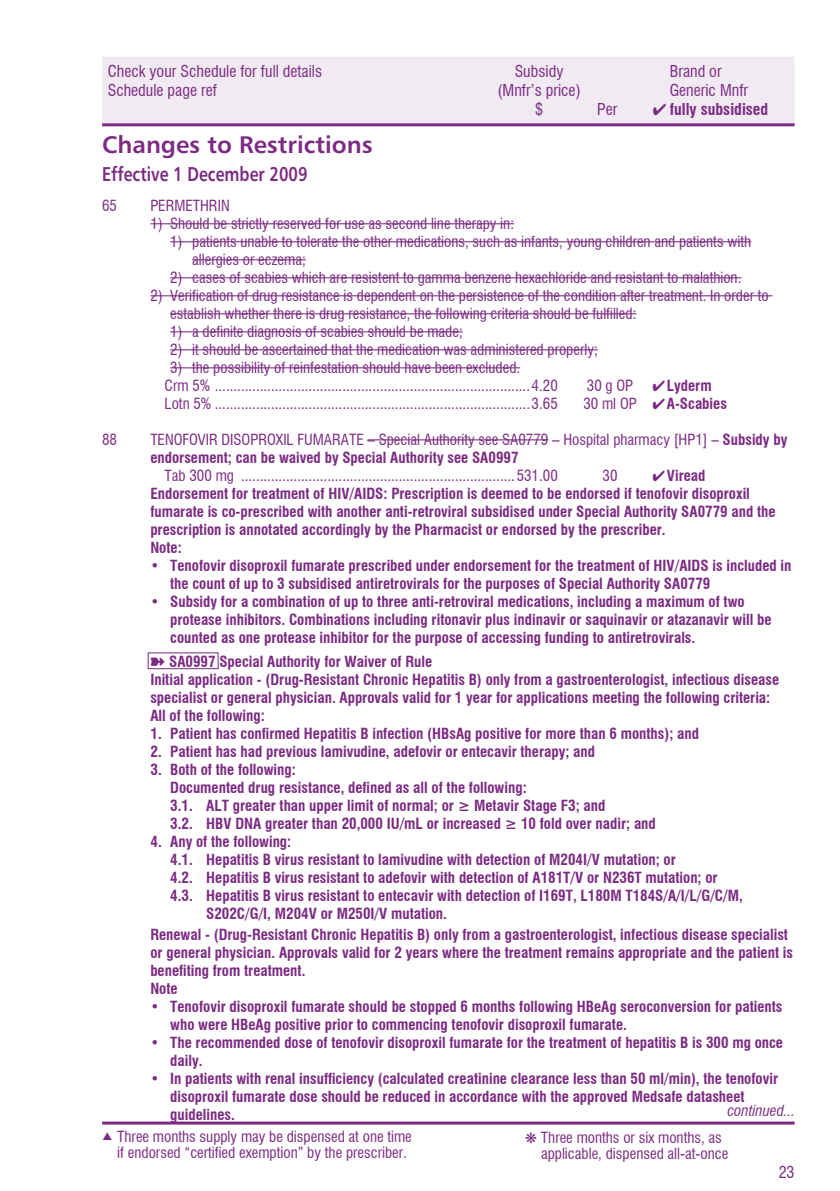
<style>
.page{position:relative;width:840px;height:1191px;background:#fff}
.page>*{position:absolute;margin:0;border:0;box-sizing:border-box;transform-origin:0 0}
.t1{font:24px "Humanist 777 Bold BT";color:#7c2b83}
.t2{font:20px "Humanist 777 Bold BT";color:#7c2b83;scale:.8 1}
.t3{font:condensed 16px "Swiss 721 BT";color:#7c2b83}
.t4{font:700 condensed 16px "Swiss 721 BT";color:#7c2b83}
.t5{font:700 condensed 15px/18px "Swiss 721 BT";color:#7c2b83}
.t6{font:condensed 15px/18px "Swiss 721 BT";color:#7c2b83}
.t7{font:italic condensed 15px "Swiss 721 BT";color:#7c2b83}
.s1{font-weight:400}
.s2{font-weight:700}
</style>
<div class="page">
<hr style="left:102px;top:1121px;width:692px;height:3px;background:#7c2b83">
<div style="left:102px;top:57px;width:692px;height:67px;background:#f2eaf3"></div>
<hr style="left:102px;top:123px;width:692px;height:3px;background:#7c2b83">
<hr style="left:150px;top:223px;width:364px;height:1px;background:#7c2b83">
<hr style="left:170px;top:241px;width:580px;height:1px;background:#7c2b83">
<hr style="left:192px;top:259px;width:114px;height:1px;background:#7c2b83">
<hr style="left:170px;top:277px;width:571px;height:1px;background:#7c2b83">
<hr style="left:150px;top:295px;width:622px;height:1px;background:#7c2b83">
<hr style="left:170px;top:313px;width:466px;height:1px;background:#7c2b83">
<hr style="left:170px;top:331px;width:292px;height:1px;background:#7c2b83">
<hr style="left:170px;top:349px;width:427px;height:1px;background:#7c2b83">
<hr style="left:170px;top:367px;width:350px;height:1px;background:#7c2b83">
<hr style="left:367px;top:439px;width:181px;height:1px;background:#7c2b83">
<div style="left:148px;top:652px;width:70px;height:17px;border:1px solid #7c2b83"></div>
<p class="t3" style="left:108px;top:61px;width:216px">Check your Schedule for full details</p>
<p class="t3" style="left:514px;top:61px;width:50px">Subsidy</p>
<p class="t3" style="left:669px;top:61px;width:53px">Brand or</p>
<p class="t3" style="left:108px;top:80px;width:111px">Schedule page ref</p>
<p class="t3" style="left:497px;top:80px;width:85px">(Mnfr’s price)</p>
<p class="t3" style="left:669px;top:80px;width:80px">Generic Mnfr</p>
<p class="t3" style="left:535px;top:100px;width:9px">$</p>
<p class="t3" style="left:597px;top:100px;width:22px">Per</p>
<p class="t4" style="left:652px;top:100px;width:117px">✔ fully subsidised</p>
<h1 class="t1" style="left:102px;top:129px;width:272px">Changes to Restrictions</h1>
<h2 class="t2" style="left:102px;top:162px;width:258px">Effective 1 December 2009</h2>
<p class="t6" style="left:102px;top:196px;width:16px">65</p>
<p class="t6" style="left:150px;top:196px;width:81px">PERMETHRIN</p>
<p class="t6" style="left:150px;top:214px;width:365px">1) Should be strictly reserved for use as second line therapy in:</p>
<p class="t6" style="left:192px;top:232px;width:560px;text-indent:-22px">1) patients unable to tolerate the other medications, such as infants, young children and patients with allergies or eczema;</p>
<p class="t6" style="left:170px;top:268px;width:572px">2) cases of scabies which are resistent to gamma benzene hexachloride and resistant to malathion.</p>
<p class="t6" style="left:170px;top:286px;width:599px;text-indent:-20px">2) Verification of drug resistance is dependent on the persistence of the condition after treatment. In order to establish whether there is drug resistance, the following criteria should be fulfilled:</p>
<p class="t6" style="left:170px;top:322px;width:294px">1) a definite diagnosis of scabies should be made;</p>
<p class="t6" style="left:170px;top:340px;width:429px">2) it should be ascertained that the medication was administered properly;</p>
<p class="t6" style="left:164px;top:358px;width:394px;text-indent:6px">3) the possibility of reinfestation should have been excluded.<br>Crm 5% ....................................................................................4.20</p>
<p class="t6" style="left:586px;top:376px;width:48px">30 g OP</p>
<p class="t5" style="left:652px;top:376px;width:60px">✔Lyderm</p>
<p class="t6" style="left:164px;top:394px;width:394px">Lotn 5% ....................................................................................3.65</p>
<p class="t5" style="left:583px;top:394px;width:145px"><span class="s1">30 ml OP</span> ✔A-Scabies</p>
<p class="t6" style="left:102px;top:430px;width:16px">88</p>
<p class="t6" style="left:150px;top:430px;width:638px">TENOFOVIR DISOPROXIL FUMARATE – Special Authority see SA0779 – Hospital pharmacy [HP1] – <span class="s2">Subsidy by endorsement; can be waived by Special Authority see SA0997</span></p>
<p class="t6" style="left:164px;top:466px;width:394px">Tab 300 mg .........................................................................531.00</p>
<p class="t6" style="left:602px;top:466px;width:16px">30</p>
<p class="t5" style="left:150px;top:466px;width:626px;text-indent:502px">✔Viread Endorsement for treatment of HIV/AIDS: Prescription is deemed to be endorsed if tenofovir disoproxil fumarate is co-prescribed with another anti-retroviral subsidised under Special Authority SA0779 and the prescription is annotated accordingly by the Pharmacist or endorsed by the prescriber.<br>Note:</p>
<p class="t5" style="left:170px;top:556px;width:622px;text-indent:-20px">• Tenofovir disoproxil fumarate prescribed under endorsement for the treatment of HIV/AIDS is included in the count of up to 3 subsidised antiretrovirals for the purposes of Special Authority SA0779</p>
<p class="t5" style="left:170px;top:592px;width:602px;text-indent:-20px">• Subsidy for a combination of up to three anti-retroviral medications, including a maximum of two protease inhibitors. Combinations including ritonavir plus indinavir or saquinavir or atazanavir will be counted as one protease inhibitor for the purpose of accessing funding to antiretrovirals.</p>
<p class="t5" style="left:150px;top:652px;width:630px">➽ SA0997 Special Authority for Waiver of Rule<br>Initial application - (Drug-Resistant Chronic Hepatitis B) only from a gastroenterologist, infectious disease specialist or general physician. Approvals valid for 1 year for applications meeting the following criteria:<br>All of the following:</p>
<p class="t5" style="left:150px;top:724px;width:550px">1. Patient has confirmed Hepatitis B infection (HBsAg positive for more than 6 months); and</p>
<p class="t5" style="left:150px;top:742px;width:446px">2. Patient has had previous lamivudine, adefovir or entecavir therapy; and</p>
<p class="t5" style="left:170px;top:760px;width:487px;text-indent:-20px">3. Both of the following:<br>Documented drug resistance, defined as all of the following:<br>3.1. ALT greater than upper limit of normal; or ≥ Metavir Stage F3; and<br>3.2. HBV DNA greater than 20,000 IU/mL or increased ≥ 10 fold over nadir; and</p>
<p class="t5" style="left:150px;top:832px;width:142px">4. Any of the following:</p>
<p class="t5" style="left:170px;top:850px;width:507px">4.1. Hepatitis B virus resistant to lamivudine with detection of M204I/V mutation; or</p>
<p class="t5" style="left:170px;top:868px;width:548px">4.2. Hepatitis B virus resistant to adefovir with detection of A181T/V or N236T mutation; or</p>
<p class="t5" style="left:170px;top:886px;width:574px">4.3. Hepatitis B virus resistant to entecavir with detection of I169T, L180M T184S/A/I/L/G/C/M,</p>
<p class="t5" style="left:206px;top:904px;width:242px">S202C/G/I, M204V or M250I/V mutation.</p>
<p class="t5" style="left:150px;top:925px;width:644px">Renewal - (Drug-Resistant Chronic Hepatitis B) only from a gastroenterologist, infectious disease specialist or general physician. Approvals valid for 2 years where the treatment remains appropriate and the patient is benefiting from treatment.<br>Note</p>
<p class="t5" style="left:170px;top:997px;width:613px;text-indent:-20px">• Tenofovir disoproxil fumarate should be stopped 6 months following HBeAg seroconversion for patients who were HBeAg positive prior to commencing tenofovir disoproxil fumarate.</p>
<p class="t5" style="left:170px;top:1033px;width:614px;text-indent:-20px">• The recommended dose of tenofovir disoproxil fumarate for the treatment of hepatitis B is 300 mg once daily.</p>
<p class="t5" style="left:170px;top:1069px;width:609px;text-indent:-20px">• In patients with renal insufficiency (calculated creatinine clearance less than 50 ml/min), the tenofovir disoproxil fumarate dose should be reduced in accordance with the approved Medsafe datasheet guidelines.</p>
<p class="t7" style="left:727px;top:1101px;width:69px">continued...</p>
<p class="t6" style="left:117px;top:1128px;width:296px;line-height:16px">Three months supply may be dispensed at one time if endorsed “certified exemption” by the prescriber.</p>
<p class="t6" style="left:540px;top:1130px;width:189px;line-height:16px;text-indent:-16px">❋ Three months or six months, as applicable, dispensed all-at-once</p>
<p class="t3" style="left:778px;top:1162px;width:17px">23</p>
</div>
